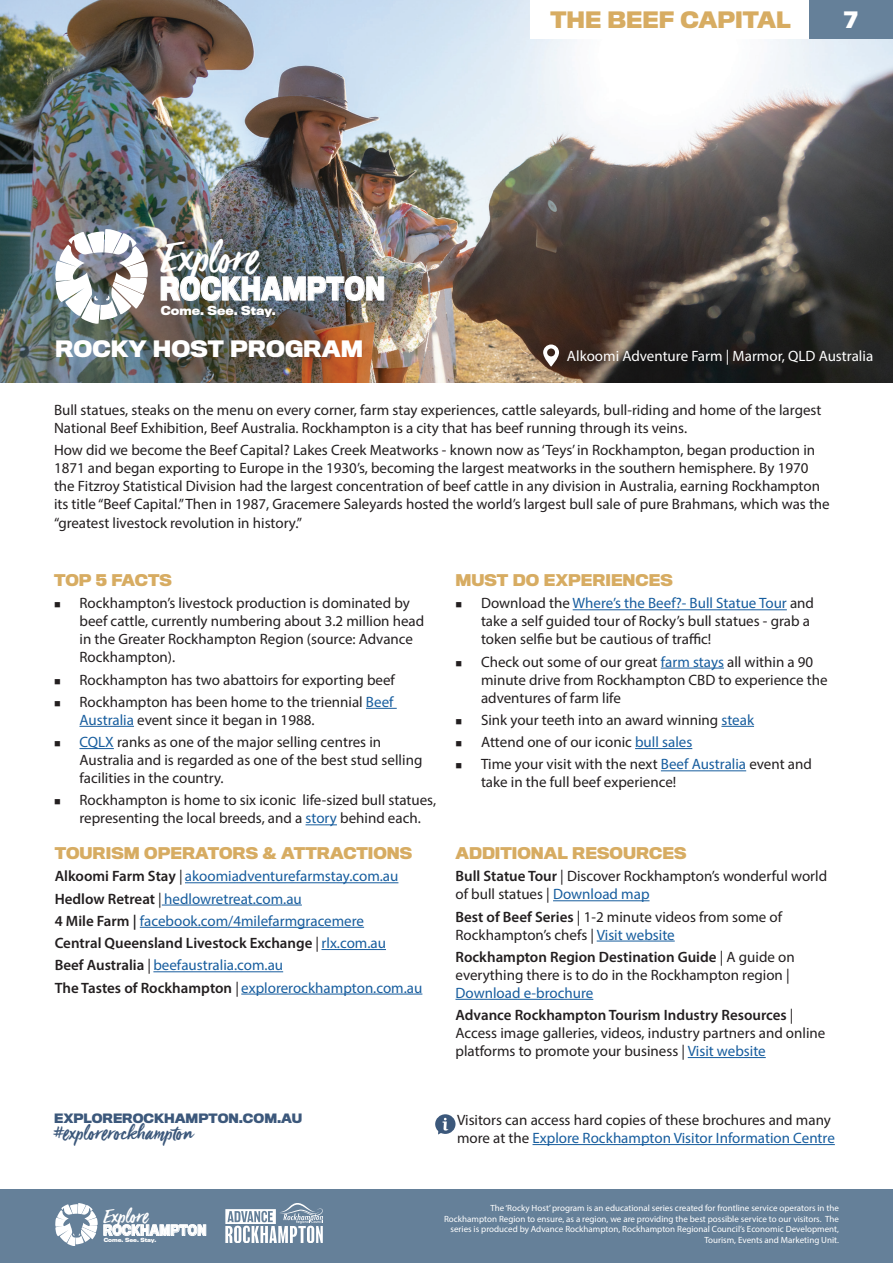
<style>
.page{position:relative;width:893px;height:1263px;background:#fff}
.page>*{position:absolute;margin:0;border:0;box-sizing:border-box;transform-origin:0 0}
.t1{font:48px "Viva Beautiful Pro";color:#fff}
.t2{font:700 29.4px "Titling Gothic FB";letter-spacing:.02em;color:#fff;scale:.77 1}
.t3{font:22.5px "Viva Beautiful Pro";letter-spacing:.01em;color:#3c587b}
.t4{font:21.9px "Viva Beautiful Pro";color:#fff}
.t5{font:700 21px "Titling Gothic FB";color:#fff}
.t6{font:700 21px "Titling Gothic FB";color:#d7ac62}
.t7{font:15px/18px "Myriad Pro";color:#231f20}
.t8{font:15px/22.2px "Myriad Pro";color:#175d9e}
.t9{font:700 15px "Titling Gothic FB";color:#d7ac62}
.t10{font:600 15px/22.2px "Myriad Pro";color:#231f20}
.t11{font:15px "Myriad Pro";color:#fff}
.t12{font:700 13.35px "Titling Gothic FB";letter-spacing:.02em;color:#fff;scale:.78 1}
.t13{font:700 12px "Titling Gothic FB";color:#3c587b}
.t14{font:700 11.55px "Titling Gothic FB";color:#fff}
.t15{font:9px/10.8px "Myriad Pro";color:#fff;text-align:right}
.t16{font:700 5.25px "Titling Gothic FB";color:#fff}
.s1{color:#175d9e}
.s2{font-weight:600;color:#231f20}
.s3{color:#231f20}
.s4{font-weight:600}
.s5{font-weight:400;color:#175d9e}
.s6{font-weight:400}
</style>
<div class="page">
<img style="left:0;top:0;width:893px;height:383px">
<div style="left:583px;top:0;width:310px;height:39px;background:#658099"></div>
<hr style="left:366px;top:708px;width:31px;height:1px;background:#175d9e">
<hr style="left:80px;top:726px;width:54px;height:1px;background:#175d9e">
<hr style="left:80px;top:748px;width:34px;height:1px;background:#175d9e">
<hr style="left:306px;top:824px;width:31px;height:1px;background:#175d9e">
<hr style="left:573px;top:609px;width:214px;height:1px;background:#175d9e">
<hr style="left:661px;top:668px;width:63px;height:1px;background:#175d9e">
<hr style="left:721px;top:726px;width:33px;height:1px;background:#175d9e">
<hr style="left:635px;top:748px;width:57px;height:1px;background:#175d9e">
<hr style="left:661px;top:770px;width:85px;height:1px;background:#175d9e">
<hr style="left:553px;top:900px;width:96px;height:1px;background:#175d9e">
<hr style="left:597px;top:941px;width:78px;height:1px;background:#175d9e">
<hr style="left:455px;top:999px;width:138px;height:1px;background:#175d9e">
<hr style="left:688px;top:1057px;width:78px;height:1px;background:#175d9e">
<div style="left:530px;top:0;width:279px;height:39px;background:#fff"></div>
<svg style="left:543px;top:344px;width:16px;height:23px"></svg>
<hr style="left:185px;top:882px;width:213px;height:1px;background:#175d9e">
<hr style="left:162px;top:905px;width:140px;height:1px;background:#175d9e">
<hr style="left:140px;top:927px;width:224px;height:1px;background:#175d9e">
<hr style="left:321px;top:949px;width:65px;height:1px;background:#175d9e">
<hr style="left:153px;top:971px;width:130px;height:1px;background:#175d9e">
<hr style="left:241px;top:994px;width:181px;height:1px;background:#175d9e">
<img style="left:55px;top:229px;width:93px;height:95px">
<svg style="left:435px;top:1114px;width:20px;height:20px"></svg>
<div style="left:0;top:1189px;width:893px;height:74px;background:#658099"></div>
<hr style="left:532px;top:1144px;width:303px;height:1px;background:#175d9e">
<svg style="left:55px;top:1203px;width:43px;height:43px"></svg>
<svg style="left:225px;top:1204px;width:98px;height:38px"></svg>
<h1 class="t1" style="left:162px;top:226px;width:97px">Explore</h1>
<h2 class="t2" style="left:160px;top:270px;width:294px">ROCKHAMPTON</h2>
<p class="t14" style="left:161px;top:303px;width:116px">Come. See. Stay.</p>
<h3 class="t5" style="left:55px;top:336px;width:309px">ROCKY HOST PROGRAM</h3>
<h3 class="t6" style="left:551px;top:6px;width:242px">THE BEEF CAPITAL</h3>
<h3 class="t5" style="left:844px;top:6px;width:15px">7</h3>
<p class="t11" style="left:567px;top:346px;width:308px">Alkoomi Adventure Farm | Marmor, QLD Australia</p>
<p class="t7" style="left:54px;top:401px;width:769px">Bull statues, steaks on the menu on every corner, farm stay experiences, cattle saleyards, bull-riding and home of the largest<br>National Beef Exhibition, Beef Australia. Rockhampton is a city that has beef running through its veins.</p>
<p class="t7" style="left:54px;top:441px;width:777px">How did we become the Beef Capital? Lakes Creek Meatworks - known now as ‘Teys’ in Rockhampton, began production in 1871 and began exporting to Europe in the 1930’s, becoming the largest meatworks in the southern hemisphere. By 1970 the Fitzroy Statistical Division had the largest concentration of beef cattle in any division in Australia, earning Rockhampton its title “Beef Capital.” Then in 1987, Gracemere Saleyards hosted the world’s largest bull sale of pure Brahmans, which was the “greatest livestock revolution in history.”</p>
<p class="t9" style="left:54px;top:571px;width:120px">TOP 5 FACTS</p>
<p class="t7" style="left:80px;top:594px;width:346px;text-indent:-26px">■ Rockhampton’s livestock production is dominated by beef cattle, currently numbering about 3.2 million head in the Greater Rockhampton Region (source: Advance Rockhampton).</p>
<p class="t7" style="left:54px;top:670px;width:342px">■ Rockhampton has two abattoirs for exporting beef</p>
<p class="t7" style="left:80px;top:692px;width:316px;text-indent:-26px">■ Rockhampton has been home to the triennial <span class="s1">Beef<br>Australia</span> event since it began in 1988.</p>
<p class="t7" style="left:80px;top:733px;width:344px;text-indent:-26px">■ <span class="s1">CQLX</span> ranks as one of the major selling centres in<br>Australia and is regarded as one of the best stud selling facilities in the country.</p>
<p class="t7" style="left:80px;top:791px;width:358px;text-indent:-26px">■ Rockhampton is home to six iconic life-sized bull statues, representing the local breeds, and a <span class="s1">story</span> behind each.</p>
<p class="t9" style="left:55px;top:844px;width:359px">TOURISM OPERATORS &amp; ATTRACTIONS</p>
<p class="t8" style="left:55px;top:865px;width:369px"><span class="s2">Alkoomi Farm Stay</span> <span class="s3">|</span> akoomiadventurefarmstay.com.au <span class="s2">Hedlow Retreat</span> <span class="s3">|</span> hedlowretreat.com.au<br><span class="s2">4 Mile Farm |</span> facebook.com/4milefarmgracemere<br><span class="s2">Central Queensland Livestock Exchange</span> <span class="s3">|</span> rlx.com.au<br><span class="s2">Beef Australia</span> <span class="s3">|</span> beefaustralia.com.au<br><span class="s2">The Tastes of Rockhampton</span> <span class="s3">|</span> explorerockhampton.com.au</p>
<p class="t9" style="left:455px;top:571px;width:219px">MUST DO EXPERIENCES</p>
<p class="t7" style="left:481px;top:594px;width:335px;text-indent:-26px">■ Download the <span class="s1">Where’s the Beef?- Bull Statue Tour</span> and take a self guided tour of Rocky’s bull statues - grab a token selfie but be cautious of traffic!</p>
<p class="t7" style="left:481px;top:652px;width:348px;text-indent:-26px">■ Check out some of our great <span class="s1">farm stays</span> all within a 90 minute drive from Rockhampton CBD to experience the adventures of farm life</p>
<p class="t7" style="left:455px;top:710px;width:300px">■ Sink your teeth into an award winning <span class="s1">steak</span></p>
<p class="t7" style="left:455px;top:733px;width:238px">■ Attend one of our iconic <span class="s1">bull sales</span></p>
<p class="t7" style="left:481px;top:755px;width:332px;text-indent:-26px">■ Time your visit with the next <span class="s1">Beef Australia</span> event and take in the full beef experience!</p>
<p class="t9" style="left:455px;top:844px;width:233px">ADDITIONAL RESOURCES</p>
<p class="t7" style="left:455px;top:867px;width:373px"><span class="s4">Bull Statue Tour</span> | Discover Rockhampton’s wonderful world of bull statues | <span class="s1">Download map</span></p>
<p class="t7" style="left:455px;top:907px;width:328px"><span class="s4">Best of Beef Series</span> | 1-2 minute videos from some of<br>Rockhampton’s chefs | <span class="s1">Visit website</span></p>
<p class="t7" style="left:455px;top:947px;width:341px"><span class="s4">Rockhampton Region Destination Guide</span> | A guide on everything there is to do in the Rockhampton region |</p>
<p class="t10" style="left:455px;top:981px;width:339px"><span class="s5">Download e-brochure<br></span>Advance Rockhampton Tourism Industry Resources <span class="s6">|</span></p>
<p class="t7" style="left:455px;top:1024px;width:371px">Access image galleries, videos, industry partners and online platforms to promote your business | <span class="s1">Visit website</span></p>
<p class="t13" style="left:54px;top:1111px;width:250px">EXPLOREROCKHAMPTON.COM.AU</p>
<h3 class="t3" style="left:54px;top:1118px;width:141px">#explorerockhampton</h3>
<p class="t7" style="left:457px;top:1111px;width:379px">Visitors can access hard copies of these brochures and many more at the <span class="s1">Explore Rockhampton Visitor Information Centre</span></p>
<h3 class="t4" style="left:104px;top:1201px;width:45px">Explore</h3>
<p class="t12" style="left:103px;top:1222px;width:134px">ROCKHAMPTON</p>
<p class="t16" style="left:104px;top:1237px;width:54px">Come. See. Stay.</p>
<p class="t15" style="left:444px;top:1202px;width:396px">The ‘Rocky Host’ program is an educational series created for frontline service operators in the Rockhampton Region to ensure, as a region, we are providing the best possible service to our visitors. The series is produced by Advance Rockhampton, Rockhampton Regional Council’s Economic Development, Tourism, Events and Marketing Unit.</p>
</div>
